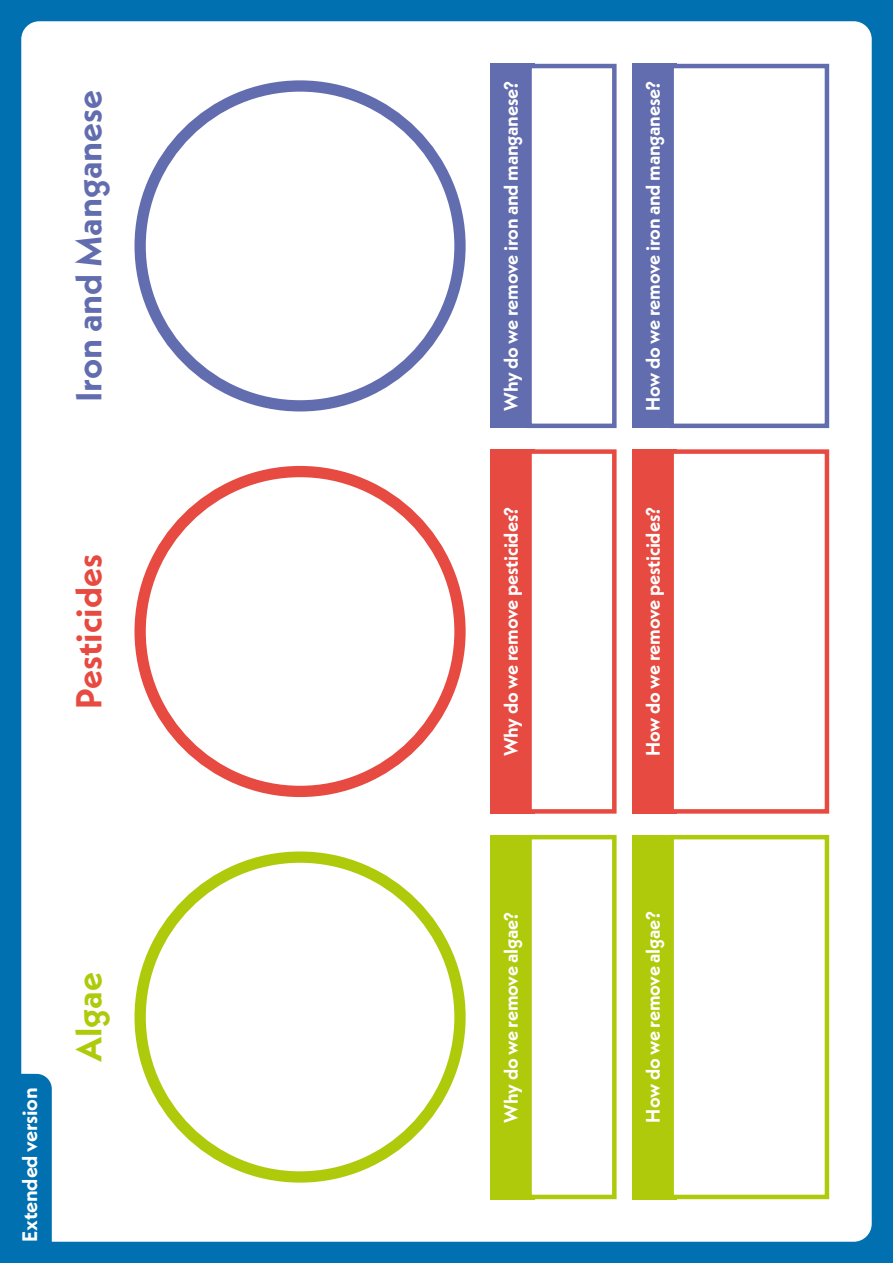
<style>
.page{position:relative;width:893px;height:1263px;background:#0070b0}
.page>*{position:absolute;margin:0;border:0;box-sizing:border-box;transform-origin:0 0}
.t1{font:700 36px "Neue Kabel";color:#626daf}
.t2{font:700 36px "Neue Kabel";color:#e64a41}
.t3{font:700 36px "Neue Kabel";color:#afca0b}
.t4{font:700 21px "Neue Kabel";letter-spacing:-.015em;color:#fff}
.t5{font:700 19.5px "Neue Kabel";letter-spacing:-.01em;color:#fff}
</style>
<div class="page">
<div style="left:21px;top:21px;width:851px;height:1221px;background:#fff;border-radius:18px"></div>
<div style="left:135px;top:851px;width:331px;height:331px;border:11px solid #afca0b;border-radius:50%"></div>
<div style="left:135px;top:466px;width:331px;height:331px;border:11px solid #e64a41;border-radius:50%"></div>
<div style="left:135px;top:80px;width:331px;height:331px;border:11px solid #626daf;border-radius:50%"></div>
<div style="left:490px;top:835px;width:45px;height:364px;background:#afca0b"></div>
<div style="left:527px;top:835px;width:90px;height:364px;background:#fff;border:4px solid #afca0b"></div>
<div style="left:490px;top:449px;width:45px;height:365px;background:#e64a41"></div>
<div style="left:527px;top:449px;width:90px;height:365px;background:#fff;border:4px solid #e64a41"></div>
<div style="left:490px;top:64px;width:45px;height:364px;background:#626daf"></div>
<div style="left:527px;top:64px;width:90px;height:364px;background:#fff;border:4px solid #626daf"></div>
<div style="left:632px;top:835px;width:45px;height:364px;background:#afca0b"></div>
<div style="left:669px;top:835px;width:160px;height:364px;background:#fff;border:4px solid #afca0b"></div>
<div style="left:632px;top:449px;width:45px;height:365px;background:#e64a41"></div>
<div style="left:669px;top:449px;width:160px;height:365px;background:#fff;border:4px solid #e64a41"></div>
<div style="left:633px;top:64px;width:44px;height:364px;background:#626daf"></div>
<div style="left:669px;top:64px;width:160px;height:364px;background:#fff;border:4px solid #626daf"></div>
<div style="left:21px;top:1074px;width:31px;height:168px;background:#0070b0"></div>
<h1 class="t1" style="left:66px;top:402px;width:314px;rotate:-90deg">Iron and Manganese</h1>
<h1 class="t2" style="left:66px;top:709px;width:156px;rotate:-90deg">Pesticides</h1>
<p class="t4" style="left:16px;top:1242px;width:156px;rotate:-90deg">Extended version</p>
<h1 class="t3" style="left:66px;top:1062px;width:92px;rotate:-90deg">Algae</h1>
<p class="t5" style="left:499px;top:411px;width:332px;rotate:-90deg">Why do we remove iron and manganese?</p>
<p class="t5" style="left:499px;top:756px;width:251px;rotate:-90deg">Why do we remove pesticides?</p>
<p class="t5" style="left:499px;top:1122px;width:212px;rotate:-90deg">Why do we remove algae?</p>
<p class="t5" style="left:641px;top:411px;width:332px;rotate:-90deg">How do we remove iron and manganese?</p>
<p class="t5" style="left:641px;top:756px;width:251px;rotate:-90deg">How do we remove pesticides?</p>
<p class="t5" style="left:641px;top:1122px;width:212px;rotate:-90deg">How do we remove algae?</p>
</div>
